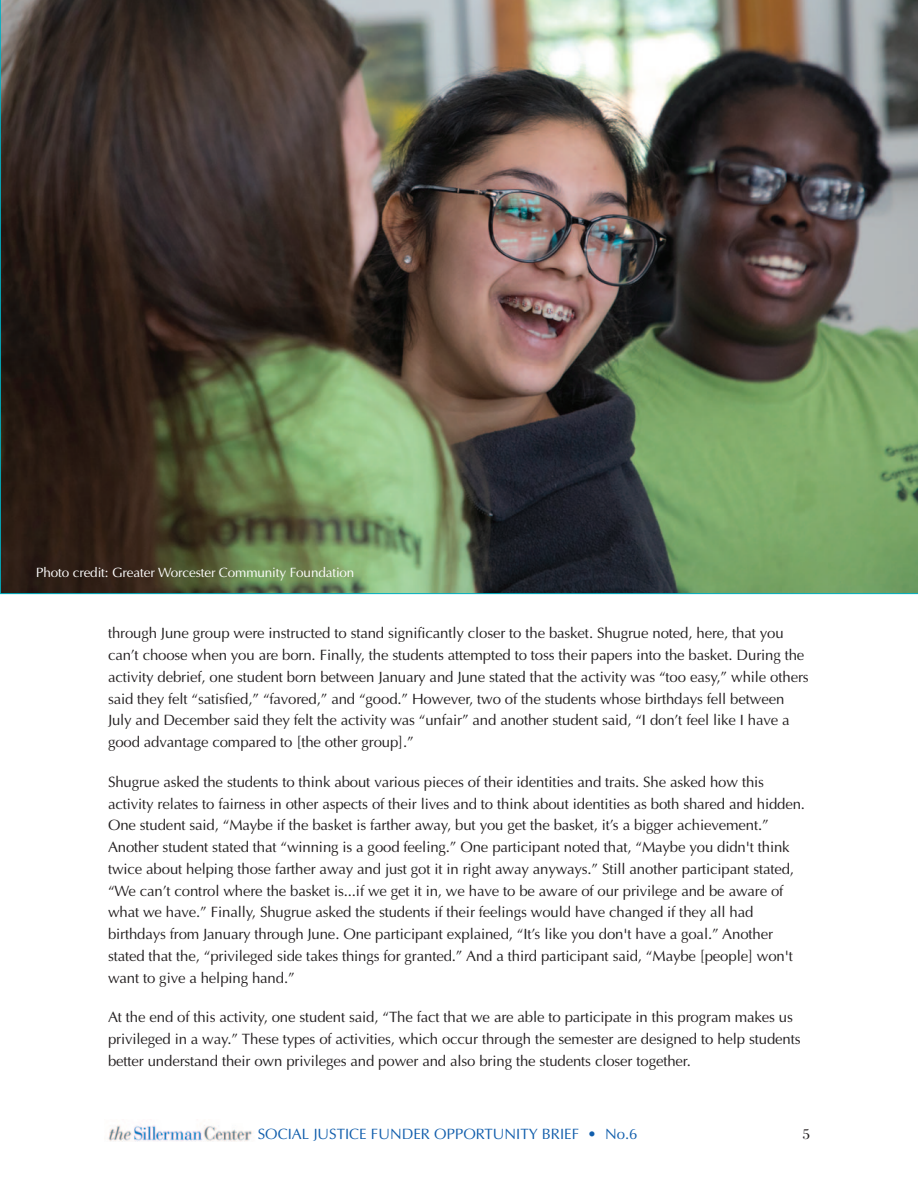
<style>
.page{position:relative;width:918px;height:1188px;background:#fff}
.page>*{position:absolute;margin:0;border:0;box-sizing:border-box;transform-origin:0 0}
.t1{font:15px/21.8px "Optima";letter-spacing:-.01em;color:#231f20}
.t2{font:15px "Optima";color:#115eac}
.t3{font:15px "Bodoni";color:#231f20}
.t4{font:13.5px "Optima";letter-spacing:-.01em;color:#fff}
</style>
<div class="page">
<img style="left:108px;top:1125px;width:144px;height:16px">
<img style="left:0;top:0;width:918px;height:594px">
<p class="t4" style="left:36px;top:567px;width:320px">Photo credit: Greater Worcester Community Foundation</p>
<p class="t1" style="left:108px;top:624px;width:702px">through June group were instructed to stand significantly closer to the basket. Shugrue noted, here, that you can’t choose when you are born. Finally, the students attempted to toss their papers into the basket. During the activity debrief, one student born between January and June stated that the activity was “too easy,” while others said they felt “satisfied,” “favored,” and “good.” However, two of the students whose birthdays fell between July and December said they felt the activity was “unfair” and another student said, “I don’t feel like I have a good advantage compared to [the other group].”</p>
<p class="t1" style="left:108px;top:772px;width:699px">Shugrue asked the students to think about various pieces of their identities and traits. She asked how this activity relates to fairness in other aspects of their lives and to think about identities as both shared and hidden.<br>One student said, “Maybe if the basket is farther away, but you get the basket, it’s a bigger achievement.” Another student stated that “winning is a good feeling.” One participant noted that, “Maybe you didn't think twice about helping those farther away and just got it in right away anyways.” Still another participant stated, “We can’t control where the basket is...if we get it in, we have to be aware of our privilege and be aware of what we have.” Finally, Shugrue asked the students if their feelings would have changed if they all had birthdays from January through June. One participant explained, “It’s like you don't have a goal.” Another stated that the, “privileged side takes things for granted.” And a third participant said, “Maybe [people] won't want to give a helping hand.”</p>
<p class="t1" style="left:108px;top:1008px;width:694px">At the end of this activity, one student said, “The fact that we are able to participate in this program makes us privileged in a way.” These types of activities, which occur through the semester are designed to help students better understand their own privileges and power and also bring the students closer together.</p>
<p class="t2" style="left:258px;top:1128px;width:381px">SOCIAL JUSTICE FUNDER OPPORTUNITY BRIEF • No.6</p>
<p class="t3" style="left:803px;top:1129px;width:9px">5</p>
</div>
